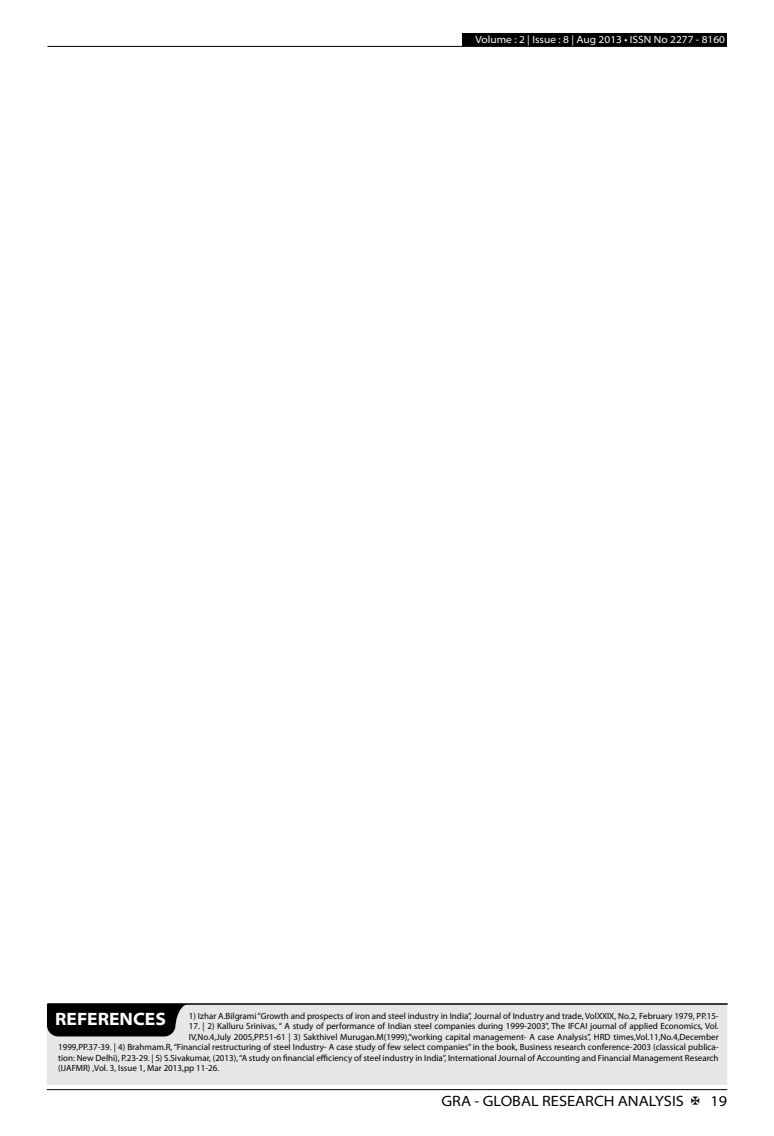
<style>
.page{position:relative;width:774px;height:1136px;background:#fff}
.page>*{position:absolute;margin:0;border:0;box-sizing:border-box;transform-origin:0 0}
.t1{font:700 semi-expanded 18px "Myriad Pro";color:#fff}
.t2{font:semi-expanded 15px "Myriad Pro";color:#000}
.t3{font:semi-expanded 10.5px "Myriad Pro";color:#fff}
.t4{font:9px "Myriad Pro";color:#000}
</style>
<div class="page">
<hr style="left:47px;top:1089px;width:680px;height:1px;background:#000">
<div style="left:462px;top:33px;width:265px;height:13px;background:#000"></div>
<hr style="left:47px;top:46px;width:680px;height:1px;background:#000">
<div style="left:47px;top:1003px;width:680px;height:81px;background:#e6e7e8"></div>
<hr style="left:48px;top:1003px;width:679px;height:1px;background:#000">
<svg style="left:47px;top:1003px;width:142px;height:33px;background:#151515"></svg>
<p class="t3" style="left:475px;top:34px;width:251px">Volume : 2 | Issue : 8 | Aug 2013 • ISSN No 2277 - 8160</p>
<h1 class="t1" style="left:55px;top:1008px;width:112px">REFERENCES</h1>
<p class="t4" style="left:189px;top:1010px;width:531px">1) Izhar A.Bilgrami “Growth and prospects of iron and steel industry in India”, Journal of Industry and trade, VolXXIX, No.2, February 1979, PP.15-</p>
<p class="t4" style="left:189px;top:1021px;width:531px">17. | 2) Kalluru Srinivas, “ A study of performance of Indian steel companies during 1999-2003”, The IFCAI journal of applied Economics, Vol.</p>
<p class="t4" style="left:189px;top:1031px;width:531px">IV,No.4,July 2005,PP.51-61 | 3) Sakthivel Murugan.M(1999),“working capital management- A case Analysis”, HRD times,Vol.11,No.4,December</p>
<p class="t4" style="left:58px;top:1042px;width:662px">1999,PP.37-39. | 4) Brahmam.R, “Financial restructuring of steel Industry- A case study of few select companies” in the book, Business research conference-2003 (classical publica-</p>
<p class="t4" style="left:58px;top:1052px;width:662px">tion: New Delhi), P.23-29. | 5) S.Sivakumar, (2013), “A study on financial efficiency of steel industry in India”, International Journal of Accounting and Financial Management Research</p>
<p class="t4" style="left:58px;top:1063px;width:163px">(IJAFMR) ,Vol. 3, Issue 1, Mar 2013,pp 11-26.</p>
<h2 class="t2" style="left:441px;top:1092px;width:244px">GRA - GLOBAL RESEARCH ANALYSIS</h2>
<h2 class="t2" style="left:710px;top:1092px;width:18px">19</h2>
</div>
